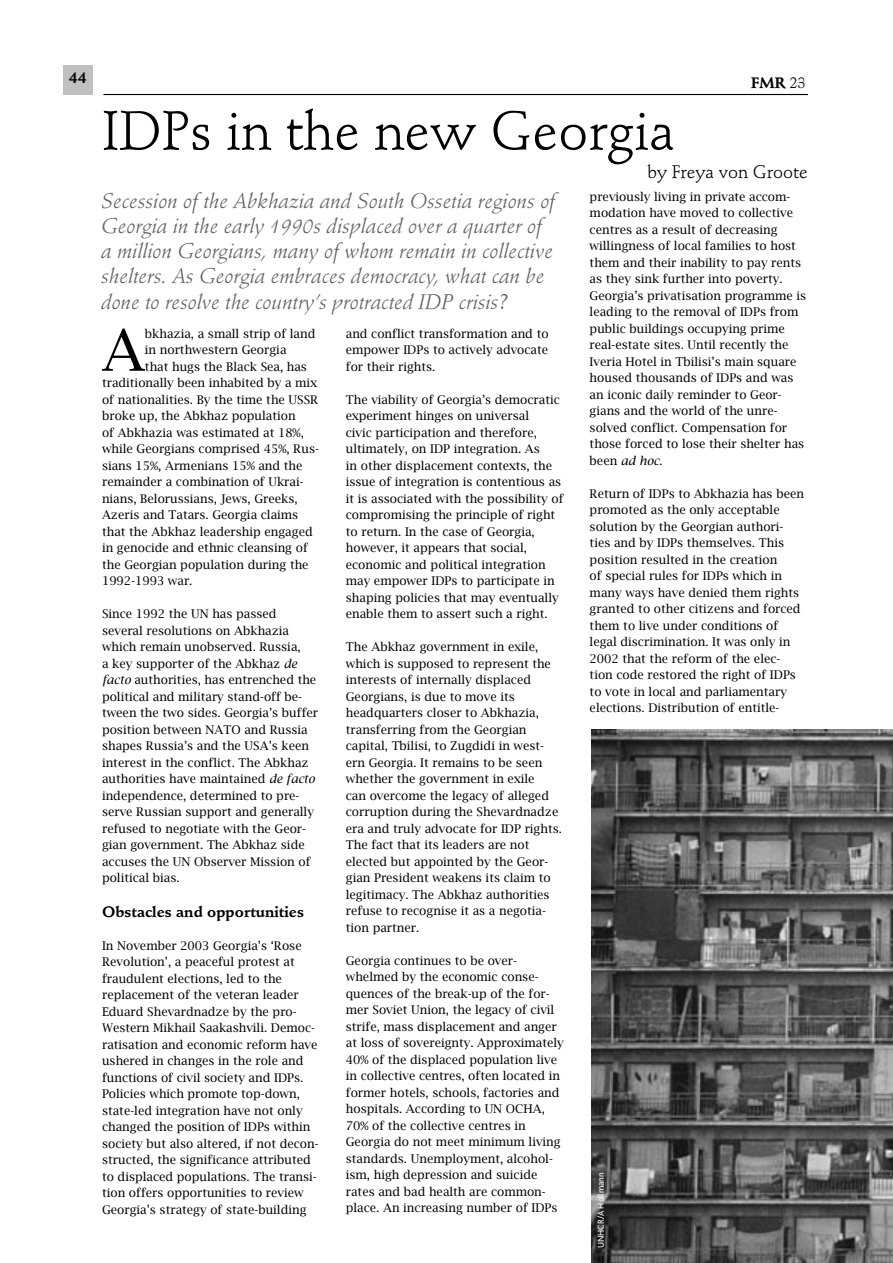
<style>
.page{position:relative;width:893px;height:1263px;background:#fff}
.page>*{position:absolute;margin:0;border:0;box-sizing:border-box;transform-origin:0 0}
.body_copy{font:57.6px "Lucida Bright";color:#000}
.main_headings{font:54px "Stempel Schneidler";color:#000}
.teasers{font:italic 21px/25.2px "Stempel Schneidler";color:#636363}
.authors_names{font:18px "Stempel Schneidler";color:#000}
.sub_headers{font:700 15px "Stempel Schneidler";color:#000}
.body_copy-2{font:12px/16.5px "Lucida Bright";color:#000}
.photo_credits{font:9px "Bliss";color:#fff}
.s1{font-weight:400}
.s2{font-family:"Palatino"}
.s3{font-style:italic}
</style>
<div class="page">
<div style="left:63px;top:65px;width:30px;height:30px;background:#c0c0c0"></div>
<hr style="left:103px;top:94px;width:705px;height:1px;background:#000">
<img style="left:591px;top:729px;width:302px;height:534px">
<p class="sub_headers" style="left:69px;top:69px;width:19px">44</p>
<p class="sub_headers" style="left:751px;top:74px;width:56px">FMR <span class="s1">23</span></p>
<p class="main_headings" style="left:102px;top:99px;width:575px">IDPs in the new Georgia</p>
<p class="authors_names" style="left:647px;top:161px;width:162px">by Freya von Groote</p>
<p class="teasers" style="left:101px;top:188px;width:455px">Secession of the Abkhazia and South Ossetia regions of Georgia in the early 1990s displaced over a quarter of a million Georgians, many of whom remain in collective shelters. As Georgia embraces democracy, what can be done to resolve the country’s protracted IDP crisis<span class="s2">?</span></p>
<p class="body_copy" style="left:102px;top:317px;width:44px">A</p>
<p class="body_copy-2" style="left:145px;top:325px;width:172px">bkhazia, a small strip of land</p>
<p class="body_copy-2" style="left:145px;top:342px;width:143px">in northwestern Georgia</p>
<p class="body_copy-2" style="left:145px;top:358px;width:164px">that hugs the Black Sea, has</p>
<p class="body_copy-2" style="left:102px;top:375px;width:216px">traditionally been inhabited by a mix</p>
<p class="body_copy-2" style="left:102px;top:391px;width:218px">of nationalities. By the time the USSR</p>
<p class="body_copy-2" style="left:102px;top:408px;width:195px">broke up, the Abkhaz population</p>
<p class="body_copy-2" style="left:102px;top:424px;width:203px">of Abkhazia was estimated at 18%,</p>
<p class="body_copy-2" style="left:102px;top:441px;width:218px">while Georgians comprised 45%, Rus-</p>
<p class="body_copy-2" style="left:102px;top:457px;width:202px">sians 15%, Armenians 15% and the</p>
<p class="body_copy-2" style="left:102px;top:474px;width:203px">remainder a combination of Ukrai-</p>
<p class="body_copy-2" style="left:102px;top:490px;width:197px">nians, Belorussians, Jews, Greeks,</p>
<p class="body_copy-2" style="left:102px;top:507px;width:198px">Azeris and Tatars. Georgia claims</p>
<p class="body_copy-2" style="left:102px;top:523px;width:212px">that the Abkhaz leadership engaged</p>
<p class="body_copy-2" style="left:102px;top:540px;width:207px">in genocide and ethnic cleansing of</p>
<p class="body_copy-2" style="left:102px;top:556px;width:208px">the Georgian population during the</p>
<p class="body_copy-2" style="left:102px;top:573px;width:92px">1992-1993 war.</p>
<p class="body_copy-2" style="left:102px;top:606px;width:218px">Since 1992 the UN has passed several resolutions on Abkhazia which remain unobserved. Russia,<br>a key supporter of the Abkhaz <span class="s3">de facto</span> authorities, has entrenched the political and military stand-off be&shy;tween the two sides. Georgia’s buffer position between NATO and Russia shapes Russia’s and the USA’s keen interest in the conflict. The Abkhaz authorities have maintained <span class="s3">de facto </span>independence, determined to pre&shy;serve Russian support and generally refused to negotiate with the Geor&shy;gian government. The Abkhaz side accuses the UN Observer Mission of political bias.</p>
<p class="sub_headers" style="left:102px;top:902px;width:203px">Obstacles and opportunities</p>
<p class="body_copy-2" style="left:102px;top:937px;width:218px">In November 2003 Georgia’s ‘Rose Revolution’, a peaceful protest at fraudulent elections, led to the replacement of the veteran leader Eduard Shevardnadze by the pro-Western Mikhail Saakashvili. Democ&shy;ratisation and economic reform have ushered in changes in the role and functions of civil society and IDPs.<br>Policies which promote top-down, state-led integration have not only changed the position of IDPs within society but also altered, if not decon&shy;structed, the significance attributed to displaced populations. The transi&shy;tion offers opportunities to review Georgia’s strategy of state-building</p>
<p class="body_copy-2" style="left:346px;top:325px;width:204px;text-align:justify">and conflict transformation and to empower IDPs to actively advocate for their rights.</p>
<p class="body_copy-2" style="left:346px;top:391px;width:219px">The viability of Georgia’s democratic experiment hinges on universal<br>civic participation and therefore, ultimately, on IDP integration. As<br>in other displacement contexts, the issue of integration is contentious as it is associated with the possibility of compromising the principle of right to return. In the case of Georgia, however, it appears that social, economic and political integration may empower IDPs to participate in shaping policies that may eventually enable them to assert such a right.</p>
<p class="body_copy-2" style="left:346px;top:639px;width:218px">The Abkhaz government in exile, which is supposed to represent the interests of internally displaced Georgians, is due to move its headquarters closer to Abkhazia, transferring from the Georgian capital, Tbilisi, to Zugdidi in west&shy;ern Georgia. It remains to be seen whether the government in exile<br>can overcome the legacy of alleged corruption during the Shevardnadze era and truly advocate for IDP rights.<br>The fact that its leaders are not elected but appointed by the Geor&shy;gian President weakens its claim to legitimacy. The Abkhaz authorities refuse to recognise it as a negotia&shy;tion partner.</p>
<p class="body_copy-2" style="left:346px;top:952px;width:219px">Georgia continues to be over&shy;whelmed by the economic conse&shy;quences of the break-up of the for&shy;mer Soviet Union, the legacy of civil strife, mass displacement and anger at loss of sovereignty. Approximately 40% of the displaced population live in collective centres, often located in former hotels, schools, factories and hospitals. According to UN OCHA, 70% of the collective centres in Georgia do not meet minimum living standards. Unemployment, alcohol&shy;ism, high depression and suicide rates and bad health are common&shy;place. An increasing number of IDPs</p>
<p class="body_copy-2" style="left:590px;top:188px;width:218px">previously living in private accom&shy;modation have moved to collective centres as a result of decreasing willingness of local families to host them and their inability to pay rents as they sink further into poverty.<br>Georgia’s privatisation programme is leading to the removal of IDPs from public buildings occupying prime real-estate sites. Until recently the Iveria Hotel in Tbilisi’s main square housed thousands of IDPs and was an iconic daily reminder to Geor&shy;gians and the world of the unre&shy;solved conflict. Compensation for those forced to lose their shelter has been <span class="s3">ad hoc</span>.</p>
<p class="body_copy-2" style="left:590px;top:485px;width:216px">Return of IDPs to Abkhazia has been promoted as the only acceptable solution by the Georgian authori&shy;ties and by IDPs themselves. This position resulted in the creation<br>of special rules for IDPs which in many ways have denied them rights granted to other citizens and forced them to live under conditions of legal discrimination. It was only in 2002 that the reform of the elec&shy;tion code restored the right of IDPs to vote in local and parliamentary elections. Distribution of entitle-</p>
<p class="photo_credits" style="left:596px;top:1248px;width:77px;rotate:-90deg">UNHCR/A Hollmann</p>
</div>
